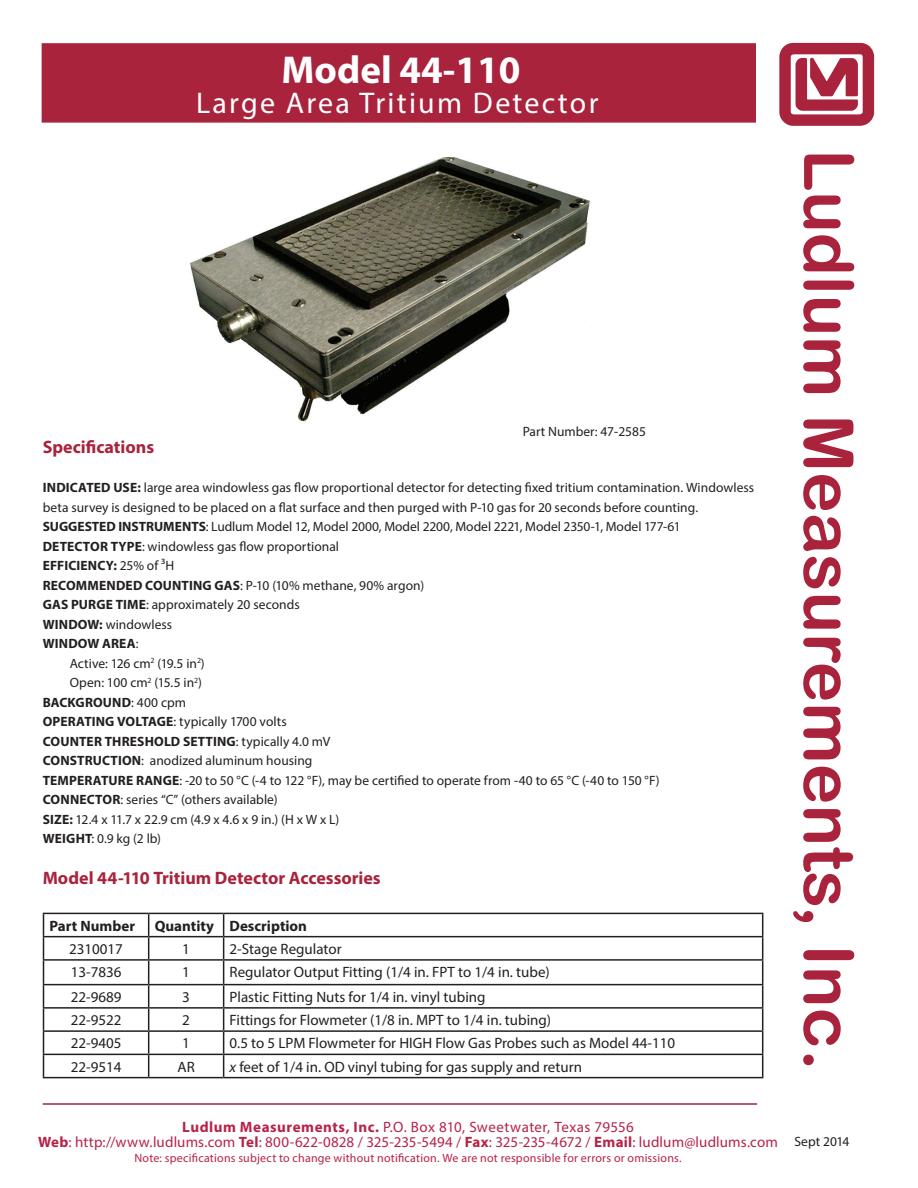
<style>
.page{position:relative;width:918px;height:1188px;background:#fff}
.page>*{position:absolute;margin:0;border:0;box-sizing:border-box;transform-origin:0 0}
.t1{font:69px "Arial Rounded MT Bold";color:#a9233d}
.t2{font:700 39px "Myriad Pro";color:#fff}
.t3{font:30px "Myriad Pro";letter-spacing:.075em;color:#fff}
.t4{font:700 18px "Myriad Pro";color:#a9233d}
.t5{font:15px "Myriad Pro";color:#231f20}
.t6{font:15px/15px "Myriad Pro";letter-spacing:.01em;color:#b72348;text-align:center}
.t7{font:700 15px "Myriad Pro";color:#231f20}
.t8{font:13.5px "Myriad Pro";color:#231f20}
.t9{font:700 13.5px "Myriad Pro";letter-spacing:.01em;color:#231f20}
.t10{font:12px "Myriad Pro";letter-spacing:.02em;color:#b72348}
.s1{font-weight:700}
.s2{font-weight:400}
.s3{font-style:italic}
.s4{font-size:72px}
</style>
<div class="page">
<img style="left:779px;top:42px;width:96px;height:84px">
<hr style="left:43px;top:1103px;width:714px;height:2px;background:#a9233d">
<hr style="left:43px;top:913px;width:106px;height:1px;background:#231f20">
<hr style="left:149px;top:913px;width:75px;height:1px;background:#231f20">
<hr style="left:224px;top:913px;width:539px;height:1px;background:#231f20">
<hr style="left:43px;top:936px;width:106px;height:1px;background:#231f20">
<hr style="left:149px;top:936px;width:75px;height:1px;background:#231f20">
<hr style="left:224px;top:936px;width:539px;height:1px;background:#231f20">
<hr style="left:43px;top:959px;width:106px;height:2px;background:#231f20">
<hr style="left:149px;top:959px;width:75px;height:2px;background:#231f20">
<hr style="left:224px;top:959px;width:539px;height:2px;background:#231f20">
<hr style="left:43px;top:984px;width:106px;height:1px;background:#231f20">
<hr style="left:149px;top:984px;width:75px;height:1px;background:#231f20">
<hr style="left:224px;top:984px;width:539px;height:1px;background:#231f20">
<hr style="left:43px;top:1007px;width:106px;height:2px;background:#231f20">
<hr style="left:149px;top:1007px;width:75px;height:2px;background:#231f20">
<hr style="left:224px;top:1007px;width:539px;height:2px;background:#231f20">
<hr style="left:43px;top:1030px;width:106px;height:2px;background:#231f20">
<hr style="left:149px;top:1030px;width:75px;height:2px;background:#231f20">
<hr style="left:224px;top:1030px;width:539px;height:2px;background:#231f20">
<hr style="left:43px;top:1054px;width:106px;height:1px;background:#231f20">
<svg style="left:43px;top:914px;width:1px;height:163px"></svg>
<hr style="left:149px;top:1054px;width:75px;height:1px;background:#231f20">
<svg style="left:148px;top:914px;width:1px;height:163px"></svg>
<hr style="left:224px;top:1054px;width:539px;height:1px;background:#231f20">
<svg style="left:223px;top:914px;width:1px;height:163px"></svg>
<svg style="left:762px;top:914px;width:1px;height:163px"></svg>
<hr style="left:43px;top:1077px;width:106px;height:1px;background:#231f20">
<hr style="left:149px;top:1077px;width:75px;height:1px;background:#231f20">
<hr style="left:224px;top:1077px;width:539px;height:1px;background:#231f20">
<img style="left:190px;top:158px;width:400px;height:264px">
<div style="left:42px;top:43px;width:714px;height:80px;background:#a9233d;border:2px solid #a9233d"></div>
<h2 class="t2" style="left:281px;top:45px;width:240px">Model 44-110</h2>
<h3 class="t3" style="left:196px;top:85px;width:404px">Large Area Tritium Detector</h3>
<p class="t8" style="left:523px;top:423px;width:125px">Part Number: 47-2585</p>
<h3 class="t4" style="left:43px;top:435px;width:113px">Specifications</h3>
<p class="t8" style="left:43px;top:479px;width:713px"><span class="s1">INDICATED USE:</span> large area windowless gas flow proportional detector for detecting fixed tritium contamination. Windowless</p>
<p class="t8" style="left:43px;top:499px;width:657px">beta survey is designed to be placed on a flat surface and then purged with P-10 gas for 20 seconds before counting.</p>
<p class="t8" style="left:43px;top:518px;width:639px"><span class="s1">SUGGESTED INSTRUMENTS</span>: Ludlum Model 12, Model 2000, Model 2200, Model 2221, Model 2350-1, Model 177-61</p>
<p class="t8" style="left:43px;top:538px;width:298px"><span class="s1">DETECTOR TYPE</span>: windowless gas flow proportional</p>
<p class="t9" style="left:43px;top:557px;width:133px">EFFICIENCY: <span class="s2">25% of ³H</span></p>
<p class="t8" style="left:43px;top:577px;width:383px"><span class="s1">RECOMMENDED COUNTING GAS</span>: P-10 (10% methane, 90% argon)</p>
<p class="t8" style="left:43px;top:596px;width:258px"><span class="s1">GAS PURGE TIME</span>: approximately 20 seconds</p>
<p class="t8" style="left:43px;top:616px;width:131px"><span class="s1">WINDOW:</span> windowless</p>
<p class="t9" style="left:43px;top:635px;width:97px">WINDOW AREA<span class="s2">:</span></p>
<p class="t8" style="left:70px;top:655px;width:137px">Active: 126 cm<sup>2</sup> (19.5 in<sup>2</sup>)</p>
<p class="t8" style="left:70px;top:674px;width:134px">Open: 100 cm<sup>2</sup> (15.5 in<sup>2</sup>)</p>
<p class="t9" style="left:43px;top:693px;width:145px">BACKGROUND<span class="s2">: 400 cpm</span></p>
<p class="t8" style="left:43px;top:713px;width:246px"><span class="s1">OPERATING VOLTAGE</span>: typically 1700 volts</p>
<p class="t9" style="left:43px;top:732px;width:289px">COUNTER THRESHOLD SETTING<span class="s2">: typically 4.0 mV</span></p>
<p class="t8" style="left:43px;top:752px;width:271px"><span class="s1">CONSTRUCTION</span>: anodized aluminum housing</p>
<p class="t8" style="left:43px;top:772px;width:619px"><span class="s1">TEMPERATURE RANGE</span>: -20 to 50 °C (-4 to 122 °F), may be certified to operate from -40 to 65 °C (-40 to 150 °F)</p>
<p class="t8" style="left:43px;top:791px;width:236px"><span class="s1">CONNECTOR</span>: series “C” (others available)</p>
<p class="t8" style="left:43px;top:811px;width:298px"><span class="s1">SIZE:</span> 12.4 x 11.7 x 22.9 cm (4.9 x 4.6 x 9 in.) (H x W x L)</p>
<p class="t8" style="left:43px;top:830px;width:120px"><span class="s1">WEIGHT</span>: 0.9 kg (2 lb)</p>
<h3 class="t4" style="left:43px;top:866px;width:340px">Model 44-110 Tritium Detector Accessories</h3>
<p class="t7" style="left:50px;top:916px;width:87px">Part Number</p>
<p class="t7" style="left:155px;top:916px;width:154px">Quantity Description</p>
<p class="t5" style="left:69px;top:940px;width:55px">2310017</p>
<p class="t5" style="left:182px;top:940px;width:9px">1</p>
<p class="t5" style="left:230px;top:940px;width:113px">2-Stage Regulator</p>
<p class="t5" style="left:71px;top:963px;width:52px">13-7836</p>
<p class="t5" style="left:182px;top:963px;width:9px">1</p>
<p class="t5" style="left:230px;top:963px;width:322px">Regulator Output Fitting (1/4 in. FPT to 1/4 in. tube)</p>
<p class="t5" style="left:71px;top:988px;width:52px">22-9689</p>
<p class="t5" style="left:182px;top:988px;width:9px">3</p>
<p class="t5" style="left:230px;top:988px;width:257px">Plastic Fitting Nuts for 1/4 in. vinyl tubing</p>
<p class="t5" style="left:71px;top:1011px;width:52px">22-9522</p>
<p class="t5" style="left:182px;top:1011px;width:9px">2</p>
<p class="t5" style="left:230px;top:1011px;width:323px">Fittings for Flowmeter (1/8 in. MPT to 1/4 in. tubing)</p>
<p class="t5" style="left:71px;top:1034px;width:52px">22-9405</p>
<p class="t5" style="left:182px;top:1034px;width:9px">1</p>
<p class="t5" style="left:230px;top:1034px;width:447px">0.5 to 5 LPM Flowmeter for HIGH Flow Gas Probes such as Model 44-110</p>
<p class="t5" style="left:71px;top:1057px;width:52px">22-9514</p>
<p class="t5" style="left:178px;top:1057px;width:19px">AR</p>
<p class="t5" style="left:230px;top:1057px;width:354px"><span class="s3">x</span> feet of 1/4 in. OD vinyl tubing for gas supply and return</p>
<h1 class="t1" style="left:869px;top:149px;width:923px;rotate:90deg">Ludlum Measurements, Inc<span class="s4">.</span></h1>
<p class="t6" style="left:38px;top:1119px;width:741px"><span class="s1">Ludlum Measurements, Inc.</span> P.O. Box 810, Sweetwater, Texas 79556<br><span class="s1">Web</span>: http://www.ludlums.com <span class="s1">Tel</span>: 800-622-0828 / 325-235-5494 / <span class="s1">Fax</span>: 325-235-4672 / <span class="s1">Email</span>: ludlum@ludlums.com</p>
<p class="t10" style="left:134px;top:1150px;width:549px">Note: specifications subject to change without notification. We are not responsible for errors or omissions.</p>
<p class="t8" style="left:795px;top:1133px;width:57px">Sept 2014</p>
</div>
